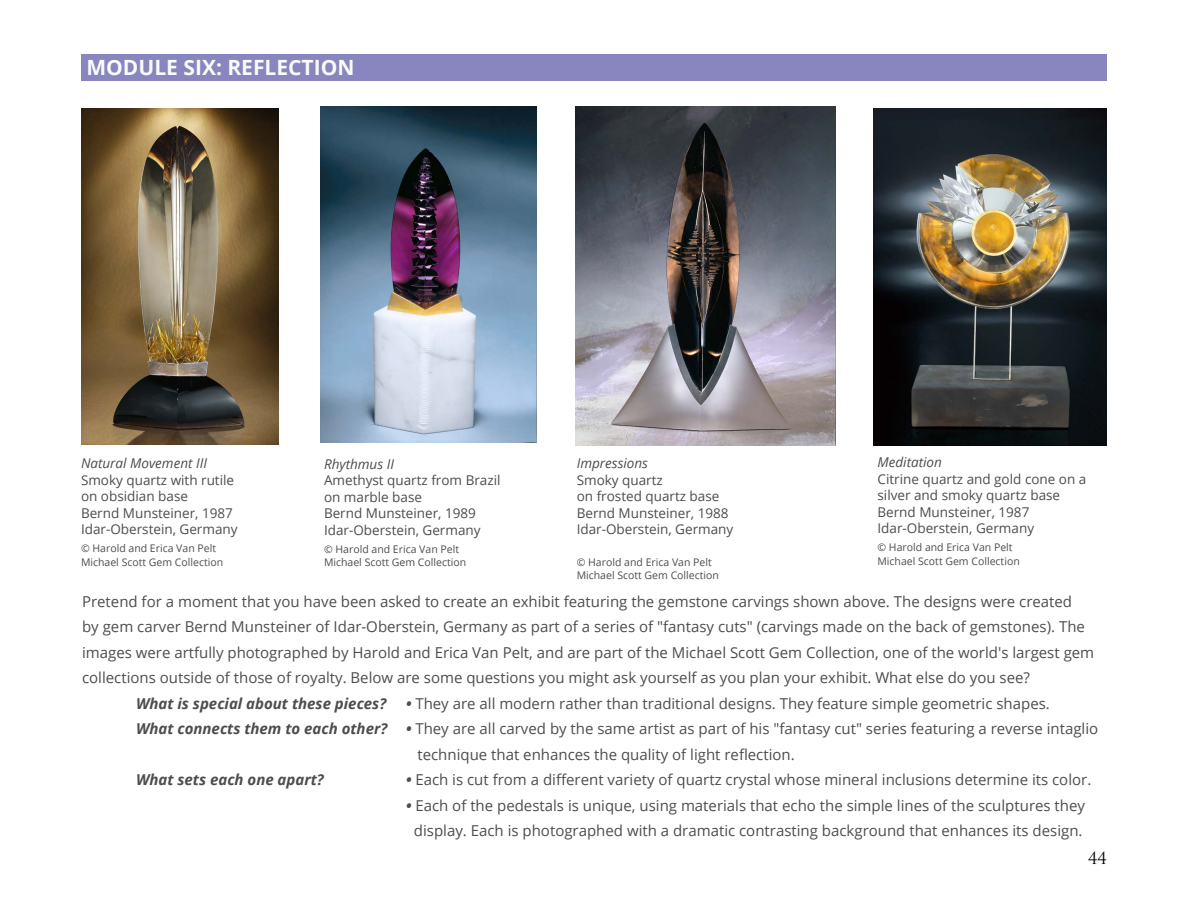
<style>
.page{position:relative;width:1188px;height:918px;background:#fff}
.page>*{position:absolute;margin:0;border:0;box-sizing:border-box;transform-origin:0 0}
.t1{font:700 21px "Open Sans";color:#fafafa}
.t2{font:16.5px "Trajan Pro";color:#000}
.t3{font:15px/25.5px "Open Sans";color:#4d4d4e}
.t4{font:italic 700 15px "Open Sans";color:#4d4d4e}
.t5{font:13.5px/16.5px "Open Sans";color:#4d4d4e}
.t6{font:italic 13.5px "Open Sans";color:#4d4d4e}
.t7{font:10.5px/13.5px "Open Sans";color:#4d4d4e}
.s1{font-weight:700;font-style:italic}
</style>
<div class="page">
<img style="left:576px;top:107px;width:259px;height:338px">
<img style="left:81px;top:108px;width:198px;height:336px">
<img style="left:320px;top:107px;width:216px;height:336px">
<img style="left:873px;top:108px;width:234px;height:337px">
<div style="left:81px;top:54px;width:1026px;height:27px;background:#8985be"></div>
<h1 class="t1" style="left:86px;top:52px;width:270px">MODULE SIX: REFLECTION</h1>
<p class="t6" style="left:81px;top:454px;width:128px">Natural Movement III</p>
<p class="t5" style="left:81px;top:471px;width:158px">Smoky quartz with rutile on obsidian base<br>Bernd Munsteiner, 1987<br>Idar-Oberstein, Germany</p>
<p class="t7" style="left:81px;top:541px;width:144px">© Harold and Erica Van Pelt<br>Michael Scott Gem Collection</p>
<p class="t6" style="left:324px;top:454px;width:72px">Rhythmus II</p>
<p class="t5" style="left:324px;top:472px;width:178px">Amethyst quartz from Brazil on marble base<br>Bernd Munsteiner, 1989<br>Idar-Oberstein, Germany</p>
<p class="t7" style="left:324px;top:542px;width:144px">© Harold and Erica Van Pelt<br>Michael Scott Gem Collection</p>
<p class="t6" style="left:577px;top:454px;width:73px">Impressions</p>
<p class="t5" style="left:577px;top:471px;width:158px">Smoky quartz<br>on frosted quartz base<br>Bernd Munsteiner, 1988<br>Idar-Oberstein, Germany</p>
<p class="t7" style="left:577px;top:555px;width:144px">© Harold and Erica Van Pelt<br>Michael Scott Gem Collection</p>
<p class="t6" style="left:878px;top:453px;width:66px">Meditation</p>
<p class="t5" style="left:878px;top:470px;width:210px">Citrine quartz and gold cone on a silver and smoky quartz base<br>Bernd Munsteiner, 1987<br>Idar-Oberstein, Germany</p>
<p class="t7" style="left:878px;top:540px;width:144px">© Harold and Erica Van Pelt<br>Michael Scott Gem Collection</p>
<p class="t3" style="left:82px;top:588px;width:1014px">Pretend for a moment that you have been asked to create an exhibit featuring the gemstone carvings shown above. The designs were created<br>by gem carver Bernd Munsteiner of Idar-Oberstein, Germany as part of a series of "fantasy cuts" (carvings made on the back of gemstones). The images were artfully photographed by Harold and Erica Van Pelt, and are part of the Michael Scott Gem Collection, one of the world's largest gem collections outside of those of royalty. Below are some questions you might ask yourself as you plan your exhibit. What else do you see?</p>
<p class="t4" style="left:136px;top:693px;width:252px">What is special about these pieces?</p>
<p class="t3" style="left:406px;top:690px;width:645px"><span class="s1">•</span> They are all modern rather than traditional designs. They feature simple geometric shapes.</p>
<p class="t4" style="left:136px;top:718px;width:253px">What connects them to each other?</p>
<p class="t3" style="left:417px;top:716px;width:682px;text-indent:-11px"><span class="s1">•</span> They are all carved by the same artist as part of his "fantasy cut" series featuring a reverse intaglio technique that enhances the quality of light reflection.</p>
<p class="t4" style="left:136px;top:769px;width:189px">What sets each one apart?</p>
<p class="t3" style="left:406px;top:767px;width:687px"><span class="s1">•</span> Each is cut from a different variety of quartz crystal whose mineral inclusions determine its color.</p>
<p class="t3" style="left:406px;top:792px;width:681px;text-align:center"><span class="s1">•</span> Each of the pedestals is unique, using materials that echo the simple lines of the sculptures they display. Each is photographed with a dramatic contrasting background that enhances its design.</p>
<p class="t2" style="left:1088px;top:847px;width:20px">44</p>
</div>
